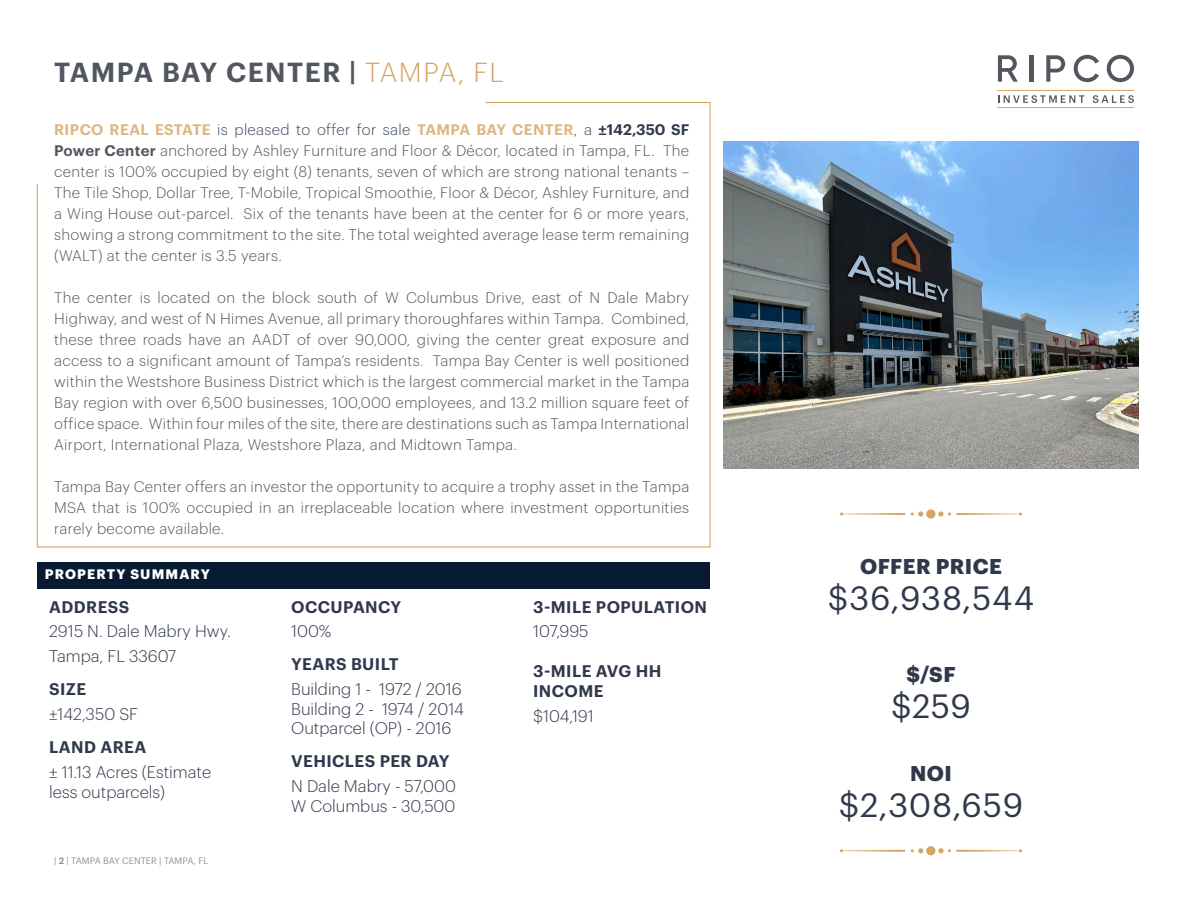
<style>
.page{position:relative;width:1188px;height:918px;background:#fff}
.page>*{position:absolute;margin:0;border:0;box-sizing:border-box;transform-origin:0 0}
.t1{font:33px "Graphik";letter-spacing:.02em;color:#30394c}
.Subtitle{font:600 27px "Graphik";letter-spacing:.055em;color:#52565f}
.t2{font:700 21px "Graphik";letter-spacing:.025em;color:#30394c}
.body{font:300 16.5px/19.5px "Graphik";color:#30394c}
.sub_heads{font:600 16.5px/19.5px "Graphik";letter-spacing:.025em;color:#30394c}
.Body{font:300 15px/21px "Graphik";letter-spacing:.02em;color:#52565f;text-align:justify}
.t3{font:700 13.5px "Graphik";letter-spacing:.085em;color:#fff}
.t4{font:9.15px "Graphik";color:#8a949d}
.s1{font-weight:300;color:#d6a361}
.s2{font-weight:600;color:#deb681}
.s3{color:#3b495c}
.s4{font-weight:600;color:#30394c}
.s5{font-weight:600}
</style>
<div class="page">
<svg style="left:36px;top:102px;width:675px;height:446px"></svg>
<img style="left:724px;top:142px;width:414px;height:327px">
<svg style="left:998px;top:55px;width:20px;height:27px"></svg>
<hr style="left:1029px;top:55px;width:4px;height:27px;background:#52575f">
<svg style="left:1074px;top:55px;width:25px;height:27px"></svg>
<svg style="left:1107px;top:55px;width:27px;height:27px"></svg>
<svg style="left:1046px;top:55px;width:19px;height:27px"></svg>
<hr style="left:998px;top:90px;width:136px;height:1px;background:#d9a76c">
<hr style="left:998px;top:107px;width:136px;height:1px;background:#d9a76c">
<svg style="left:998px;top:95px;width:87px;height:8px"></svg>
<svg style="left:1093px;top:95px;width:41px;height:8px"></svg>
<div style="left:37px;top:562px;width:673px;height:26px;background:#081b33"></div>
<hr style="left:841px;top:513px;width:64px;height:2px;background:#d6a361">
<svg style="left:911px;top:511px;width:12px;height:6px"></svg>
<div style="left:926px;top:509px;width:9px;height:10px;background:#d6a361;border-radius:50%"></div>
<hr style="left:956px;top:513px;width:65px;height:2px;background:#d6a361">
<svg style="left:938px;top:511px;width:13px;height:6px"></svg>
<hr style="left:841px;top:850px;width:64px;height:2px;background:#d6a361">
<svg style="left:911px;top:848px;width:12px;height:5px"></svg>
<div style="left:926px;top:846px;width:9px;height:9px;background:#d6a361;border-radius:50%"></div>
<hr style="left:956px;top:850px;width:65px;height:2px;background:#d6a361">
<svg style="left:938px;top:848px;width:13px;height:5px"></svg>
<p class="Subtitle" style="left:54px;top:51px;width:451px">TAMPA BAY CENTER | <span class="s1">TAMPA, FL</span></p>
<p class="Body" style="left:54px;top:118px;width:637px"><span class="s2">RIPCO REAL ESTATE</span> <span class="s3">is pleased to offer for sale</span> <span class="s2">TAMPA BAY CENTER</span><span class="s3">, a</span> <span class="s4">±142,350 SF </span><span class="s5">Power Center</span> anchored by Ashley Furniture and Floor &amp; Décor, located in Tampa, FL. The center is 100% occupied by eight (8) tenants, seven of which are strong national tenants – The Tile Shop, Dollar Tree, T-Mobile, Tropical Smoothie, Floor &amp; Décor, Ashley Furniture, and a Wing House out-parcel. Six of the tenants have been at the center for 6 or more years, showing a strong commitment to the site. The total weighted average lease term remaining (WALT) at the center is 3.5 years.</p>
<p class="Body" style="left:54px;top:286px;width:637px">The center is located on the block south of W Columbus Drive, east of N Dale Mabry Highway, and west of N Himes Avenue, all primary thoroughfares within Tampa. Combined, these three roads have an AADT of over 90,000, giving the center great exposure and access to a significant amount of Tampa’s residents. Tampa Bay Center is well positioned within the Westshore Business District which is the largest commercial market in the Tampa Bay region with over 6,500 businesses, 100,000 employees, and 13.2 million square feet of office space. Within four miles of the site, there are destinations such as Tampa International Airport, International Plaza, Westshore Plaza, and Midtown Tampa.</p>
<p class="Body" style="left:54px;top:475px;width:637px">Tampa Bay Center offers an investor the opportunity to acquire a trophy asset in the Tampa MSA that is 100% occupied in an irreplaceable location where investment opportunities rarely become available.</p>
<p class="t3" style="left:45px;top:564px;width:167px">PROPERTY SUMMARY</p>
<p class="sub_heads" style="left:49px;top:595px;width:82px">ADDRESS</p>
<p class="body" style="left:49px;top:620px;width:183px">2915 N. Dale Mabry Hwy.</p>
<p class="body" style="left:49px;top:645px;width:129px">Tampa, FL 33607</p>
<p class="sub_heads" style="left:49px;top:678px;width:39px">SIZE</p>
<p class="body" style="left:49px;top:703px;width:90px">±142,350 SF</p>
<p class="sub_heads" style="left:49px;top:736px;width:99px">LAND AREA</p>
<p class="body" style="left:49px;top:761px;width:163px">± 11.13 Acres (Estimate less outparcels)</p>
<p class="t4" style="left:54px;top:854px;width:156px">| <span class="s5">2</span> | TAMPA BAY CENTER | TAMPA, FL</p>
<p class="sub_heads" style="left:291px;top:595px;width:111px">OCCUPANCY</p>
<p class="body" style="left:291px;top:620px;width:42px">100%</p>
<p class="sub_heads" style="left:291px;top:653px;width:109px">YEARS BUILT</p>
<p class="body" style="left:291px;top:678px;width:174px">Building 1 - 1972 / 2016<br>Building 2 - 1974 / 2014<br>Outparcel (OP) - 2016</p>
<p class="sub_heads" style="left:291px;top:750px;width:160px">VEHICLES PER DAY</p>
<p class="body" style="left:291px;top:775px;width:166px">N Dale Mabry - 57,000<br>W Columbus - 30,500</p>
<p class="sub_heads" style="left:533px;top:595px;width:175px">3-MILE POPULATION</p>
<p class="body" style="left:533px;top:620px;width:57px">107,995</p>
<p class="sub_heads" style="left:533px;top:660px;width:130px">3-MILE AVG HH<br>INCOME</p>
<p class="body" style="left:533px;top:705px;width:62px">$104,191</p>
<p class="t2" style="left:860px;top:551px;width:144px">OFFER PRICE</p>
<p class="t1" style="left:828px;top:574px;width:208px">$36,938,544</p>
<p class="t2" style="left:907px;top:659px;width:50px">$/SF</p>
<p class="t1" style="left:891px;top:682px;width:82px">$259</p>
<p class="t2" style="left:910px;top:758px;width:43px">NOI</p>
<p class="t1" style="left:839px;top:781px;width:186px">$2,308,659</p>
</div>
